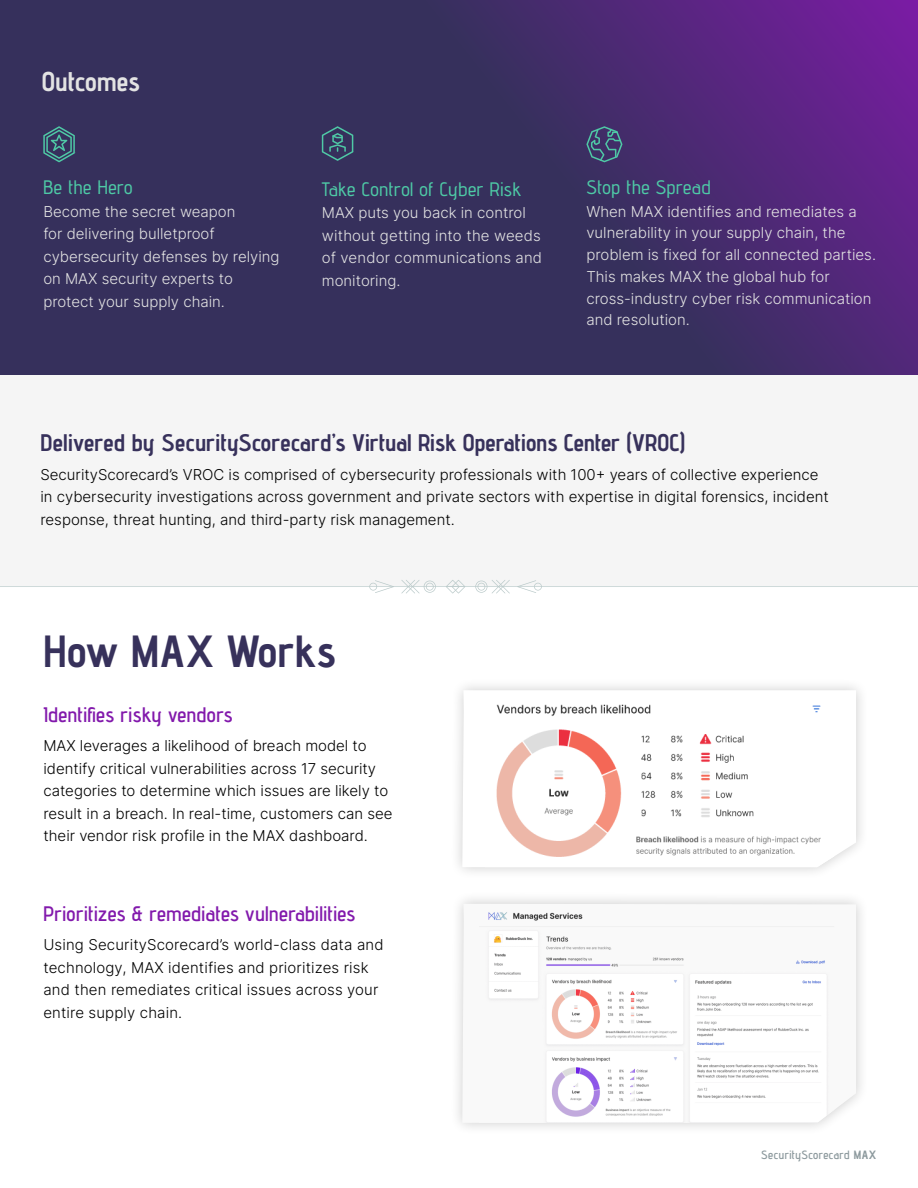
<style>
.page{position:relative;width:918px;height:1188px;background:#fff}
.page>*{position:absolute;margin:0;border:0;box-sizing:border-box;transform-origin:0 0}
.t1{font:700 45px "Advent Pro";letter-spacing:.01em;color:#37315b}
.t2{font:700 27px "Advent Pro";letter-spacing:.005em;color:#e3e3e3}
.t3{font:700 24px "Advent Pro";color:#37315b}
.t4{font:600 21px "Advent Pro";letter-spacing:.02em;color:#8219ac}
.t5{font:500 19.5px "Advent Pro";letter-spacing:.03em;color:#4ecaa6}
.t6{font:300 15px/22.5px "Inter";color:#000}
.t7{font:300 15px/22.5px "Inter";color:#e3e3e3}
.t8{font:600 12px "Advent Pro";letter-spacing:.035em;color:#8d9a9e}
.s1{font-weight:700}
</style>
<div class="page">
<div style="left:0;top:367px;width:918px;height:219px;background:#f5f5f5"></div>
<svg style="left:0;top:0;width:918px;height:375px;background:#3f2d66"></svg>
<div style="left:450px;top:677px;width:419px;height:203px;background:#000;opacity:.2"></div>
<svg style="left:462px;top:690px;width:394px;height:177px"></svg>
<img style="left:485px;top:692px;width:349px;height:175px">
<div style="left:450px;top:891px;width:419px;height:245px;background:#000;opacity:.2"></div>
<svg style="left:462px;top:904px;width:394px;height:219px"></svg>
<img style="left:479px;top:905px;width:355px;height:218px">
<svg style="left:43px;top:126px;width:32px;height:36px"></svg>
<svg style="left:322px;top:126px;width:31px;height:35px"></svg>
<svg style="left:586px;top:126px;width:36px;height:36px"></svg>
<svg style="left:0;top:580px;width:918px;height:13px"></svg>
<p class="t2" style="left:42px;top:65px;width:99px">Outcomes</p>
<p class="t5" style="left:43px;top:175px;width:91px">Be the Hero</p>
<p class="t7" style="left:43px;top:200px;width:238px">Become the secret weapon<br>for delivering bulletproof cybersecurity defenses by relying on MAX security experts to protect your supply chain.</p>
<p class="t5" style="left:322px;top:177px;width:201px">Take Control of Cyber Risk</p>
<p class="t7" style="left:322px;top:201px;width:222px">MAX puts you back in control without getting into the weeds of vendor communications and monitoring.</p>
<p class="t5" style="left:586px;top:175px;width:126px">Stop the Spread</p>
<p class="t7" style="left:586px;top:200px;width:291px;line-height:21.8px">When MAX identifies and remediates a vulnerability in your supply chain, the problem is fixed for all connected parties.<br>This makes MAX the global hub for cross-industry cyber risk communication and resolution.</p>
<p class="t3" style="left:40px;top:428px;width:646px">Delivered by SecurityScorecard’s Virtual Risk Operations Center (VROC)</p>
<p class="t6" style="left:40px;top:463px;width:790px">SecurityScorecard’s VROC is comprised of cybersecurity professionals with 100+ years of collective experience in cybersecurity investigations across government and private sectors with expertise in digital forensics, incident response, threat hunting, and third-party risk management.</p>
<p class="t1" style="left:43px;top:624px;width:294px">How MAX Works</p>
<p class="t4" style="left:43px;top:702px;width:191px">Identifies risky vendors</p>
<p class="t6" style="left:43px;top:734px;width:351px">MAX leverages a likelihood of breach model to identify critical vulnerabilities across 17 security categories to determine which issues are likely to result in a breach. In real-time, customers can see their vendor risk profile in the MAX dashboard.</p>
<p class="t4" style="left:43px;top:901px;width:314px">Prioritizes &amp; remediates vulnerabilities</p>
<p class="t6" style="left:43px;top:933px;width:342px">Using SecurityScorecard’s world-class data and technology, MAX identifies and prioritizes risk and then remediates critical issues across your entire supply chain.</p>
<p class="t8" style="left:761px;top:1147px;width:117px">SecurityScorecard <span class="s1">MAX</span></p>
</div>
